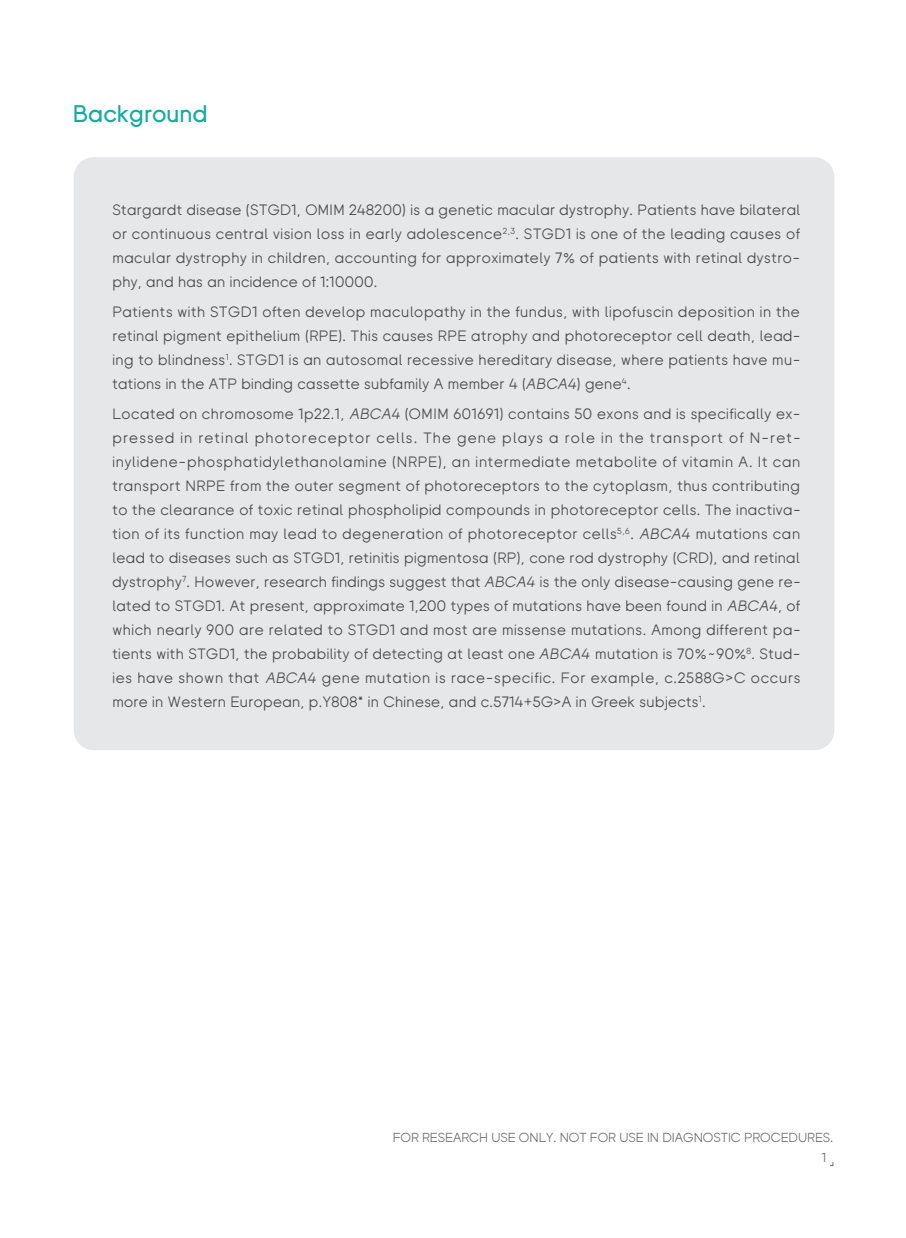
<style>
.page{position:relative;width:906px;height:1238px;background:#fff}
.page>*{position:absolute;margin:0;border:0;box-sizing:border-box;transform-origin:0 0}
.t1{font:500 24px "BGI";letter-spacing:.005em;color:#13aba4}
.t2{font:15px/24px "BGI";letter-spacing:.025em;color:#4b4c4d;text-align:justify}
.t3{font:13.05px "BGI";color:#6d6e71}
.s1{font-style:italic}
</style>
<div class="page">
<div style="left:74px;top:157px;width:760px;height:593px;background:#e6e7e9;border-radius:20px"></div>
<h1 class="t1" style="left:73px;top:102px;width:136px">Background</h1>
<p class="t2" style="left:112px;top:198px;width:689px">Stargardt disease (STGD1, OMIM 248200) is a genetic macular dystrophy. Patients have bilateral or continuous central vision loss in early adolescence<sup>2,3</sup>. STGD1 is one of the leading causes of macular dystrophy in children, accounting for approximately 7% of patients with retinal dystro&shy;phy, and has an incidence of 1:10000.</p>
<p class="t2" style="left:112px;top:300px;width:689px">Patients with STGD1 often develop maculopathy in the fundus, with lipofuscin deposition in the retinal pigment epithelium (RPE). This causes RPE atrophy and photoreceptor cell death, lead&shy;ing to blindness<sup>1</sup>. STGD1 is an autosomal recessive hereditary disease, where patients have mu&shy;tations in the ATP binding cassette subfamily A member 4 (<span class="s1">ABCA4</span>) gene<sup>4</sup>.</p>
<p class="t2" style="left:112px;top:402px;width:690px">Located on chromosome 1p22.1, <span class="s1">ABCA4</span>(OMIM 601691) contains 50 exons and is specifically ex&shy;pressed in retinal photoreceptor cells. The gene plays a role in the transport of N-ret&shy;inylidene-phosphatidylethanolamine (NRPE), an intermediate metabolite of vitamin A. It can transport NRPE from the outer segment of photoreceptors to the cytoplasm, thus contributing to the clearance of toxic retinal phospholipid compounds in photoreceptor cells. The inactiva&shy;tion of its function may lead to degeneration of photoreceptor cells<sup>5,6</sup>. <span class="s1">ABCA4</span> mutations can lead to diseases such as STGD1, retinitis pigmentosa (RP), cone rod dystrophy (CRD), and retinal dystrophy<sup>7</sup>. However, research findings suggest that <span class="s1">ABCA4</span>is the only disease-causing gene re&shy;lated to STGD1. At present, approximate 1,200 types of mutations have been found in <span class="s1">ABCA4</span>, of which nearly 900 are related to STGD1 and most are missense mutations. Among different pa&shy;tients with STGD1, the probability of detecting at least one <span class="s1">ABCA4</span> mutation is 70%~90%<sup>8</sup>. Stud&shy;ies have shown that <span class="s1">ABCA4</span> gene mutation is race-specific. For example, c.2588G&gt;C occurs more in Western European, p.Y808* in Chinese, and c.5714+5G&gt;A in Greek subjects<sup>1</sup>.</p>
<p class="t3" style="left:393px;top:1131px;width:442px">FOR RESEARCH USE ONLY. NOT FOR USE IN DIAGNOSTIC PROCEDURES.</p>
<p class="t3" style="left:822px;top:1151px;width:6px">1</p>
</div>
